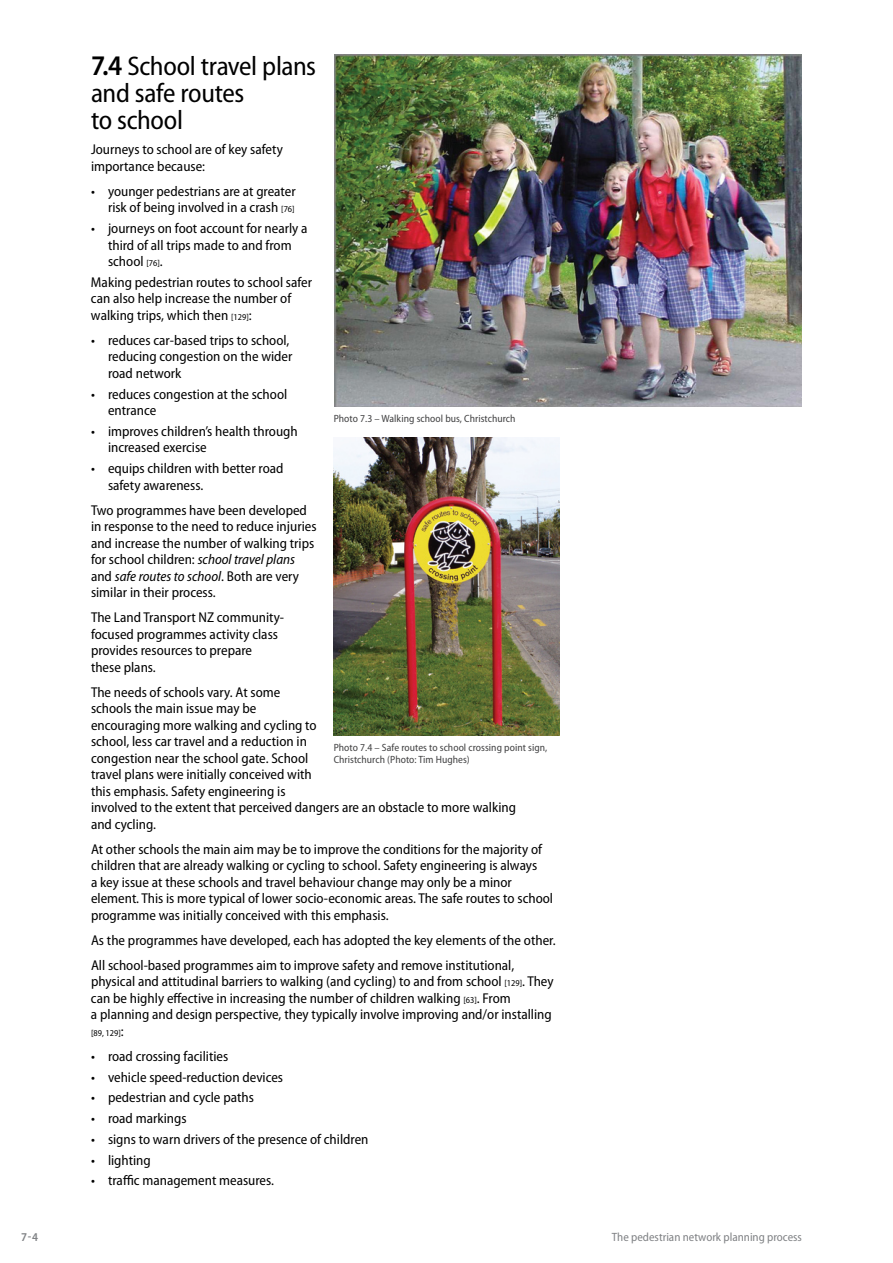
<style>
.page{position:relative;width:893px;height:1263px;background:#fff}
.page>*{position:absolute;margin:0;border:0;box-sizing:border-box;transform-origin:0 0}
.t1{font:semi-condensed 27px/27px "Myriad Pro";letter-spacing:-.015em;color:#000}
.t2{font:semi-condensed 14.25px/16.5px "Myriad Pro";color:#000}
.t3{font:semi-condensed 12px "Myriad Pro";color:#808285}
.t4{font:600 semi-condensed 12px "Myriad Pro";color:#808285}
.t5{font:semi-condensed 10.5px/12px "Myriad Pro";letter-spacing:.005em;color:#414142}
.t6{font:semi-condensed 9px "Myriad Pro";color:#000}
.s1{font-weight:600;font-size:28.5px}
.s2{font-size:9px}
.s3{font-style:italic}
.s4{font-size:14.25px}
</style>
<div class="page">
<img style="left:335px;top:55px;width:467px;height:351px">
<img style="left:334px;top:438px;width:225px;height:298px">
<p class="t1" style="left:91px;top:53px;width:227px"><span class="s1">7.4</span> School travel plans and safe routes<br>to school</p>
<p class="t2" style="left:91px;top:142px;width:193px">Journeys to school are of key safety importance because:</p>
<p class="t2" style="left:91px;top:183px;width:206px;text-align:right">• younger pedestrians are at greater risk of being involved in a crash <span class="s2">[76]</span></p>
<p class="t2" style="left:108px;top:220px;width:201px;text-indent:-17px">• journeys on foot account for nearly a third of all trips made to and from school <span class="s2">[76]</span>.</p>
<p class="t2" style="left:91px;top:274px;width:223px">Making pedestrian routes to school safer can also help increase the number of walking trips, which then <span class="s2">[129]</span>:</p>
<p class="t2" style="left:108px;top:332px;width:186px;text-indent:-17px">• reduces car-based trips to school, reducing congestion on the wider road network</p>
<p class="t2" style="left:108px;top:386px;width:181px;text-indent:-17px">• reduces congestion at the school entrance</p>
<p class="t2" style="left:108px;top:423px;width:191px;text-indent:-17px">• improves children’s health through increased exercise</p>
<p class="t2" style="left:108px;top:460px;width:177px;text-indent:-17px">• equips children with better road safety awareness.</p>
<p class="t2" style="left:91px;top:502px;width:227px">Two programmes have been developed in response to the need to reduce injuries and increase the number of walking trips for school children: <span class="s3">school travel plans </span>and <span class="s3">safe routes to school</span>. Both are very similar in their process.</p>
<p class="t2" style="left:91px;top:609px;width:195px">The Land Transport NZ community&shy;focused programmes activity class provides resources to prepare these plans.</p>
<p class="t2" style="left:91px;top:684px;width:427px">The needs of schools vary. At some<br>schools the main issue may be<br>encouraging more walking and cycling to<br>school, less car travel and a reduction in<br>congestion near the school gate. School<br>travel plans were initially conceived with<br>this emphasis. Safety engineering is<br>involved to the extent that perceived dangers are an obstacle to more walking and cycling.</p>
<p class="t2" style="left:91px;top:841px;width:464px">At other schools the main aim may be to improve the conditions for the majority of children that are already walking or cycling to school. Safety engineering is always<br>a key issue at these schools and travel behaviour change may only be a minor element. This is more typical of lower socio-economic areas. The safe routes to school programme was initially conceived with this emphasis.</p>
<p class="t2" style="left:91px;top:928px;width:466px;line-height:25px">As the programmes have developed, each has adopted the key elements of the other.<br>All school-based programmes aim to improve safety and remove institutional,</p>
<p class="t2" style="left:91px;top:974px;width:464px">physical and attitudinal barriers to walking (and cycling) to and from school <span class="s2">[129]</span>. They can be highly effective in increasing the number of children walking <span class="s2">[63]</span>. From<br>a planning and design perspective, they typically involve improving and/or installing</p>
<p class="t6" style="left:91px;top:1028px;width:34px">[89, 129]<span class="s4">:</span></p>
<p class="t2" style="left:91px;top:1048px;width:139px">• road crossing facilities</p>
<p class="t2" style="left:91px;top:1069px;width:194px">• vehicle speed-reduction devices</p>
<p class="t2" style="left:91px;top:1089px;width:164px">• pedestrian and cycle paths</p>
<p class="t2" style="left:91px;top:1110px;width:97px">• road markings</p>
<p class="t2" style="left:91px;top:1131px;width:279px">• signs to warn drivers of the presence of children</p>
<p class="t2" style="left:91px;top:1152px;width:61px">• lighting</p>
<p class="t2" style="left:91px;top:1172px;width:185px">• traffic management measures.</p>
<p class="t5" style="left:334px;top:413px;width:183px">Photo 7.3 – Walking school bus, Christchurch</p>
<p class="t5" style="left:334px;top:742px;width:215px">Photo 7.4 – Safe routes to school crossing point sign,<br>Christchurch (Photo: Tim Hughes)</p>
<p class="t4" style="left:21px;top:1230px;width:19px">47-4</p>
<p class="t3" style="left:612px;top:1230px;width:192px">The pedestrian network planning process</p>
</div>
